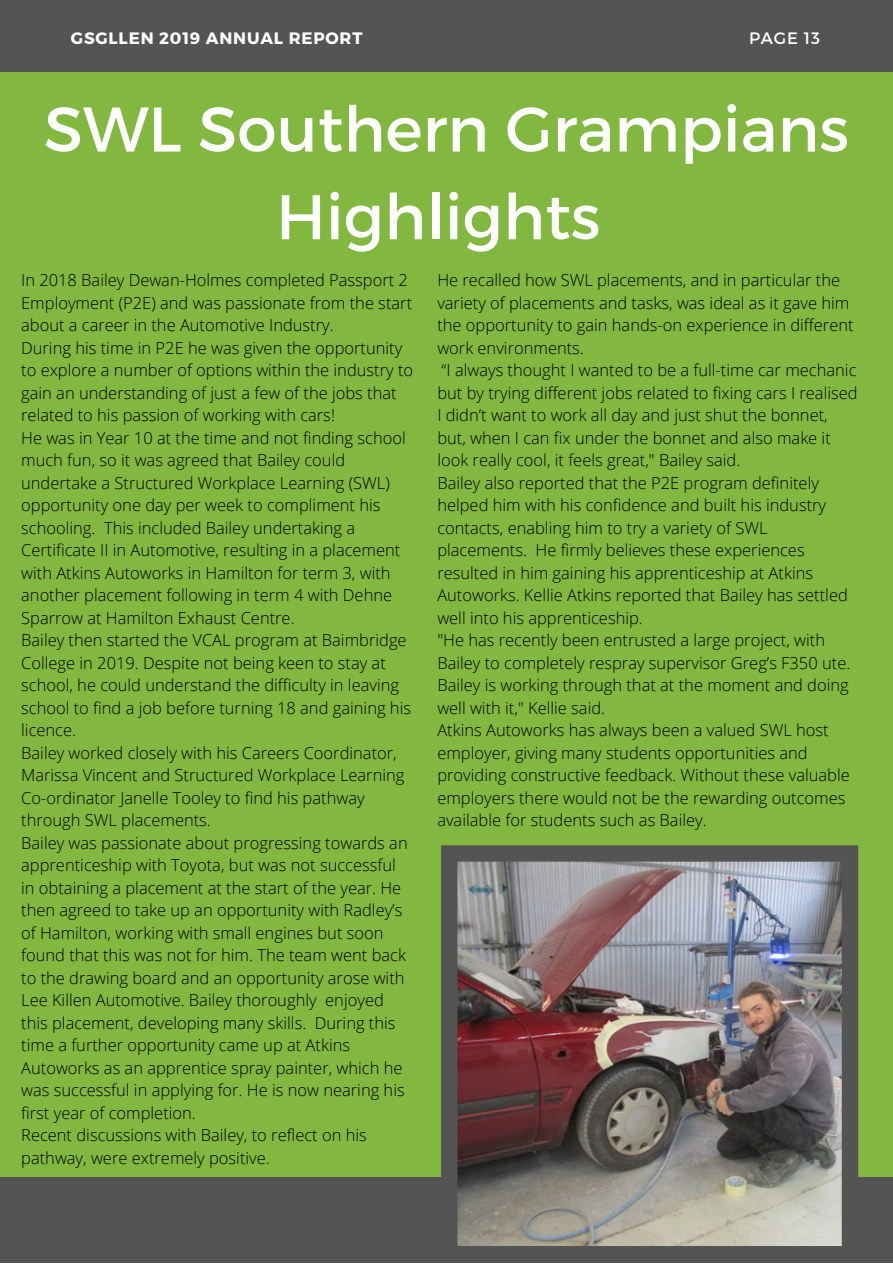
<style>
.page{position:relative;width:893px;height:1264px;background:#fff}
.page>*{position:absolute;margin:0;border:0;box-sizing:border-box;transform-origin:0 0}
.t1{font:63px/87.6px "Montserrat";color:#fff;text-align:center}
.t2{font:300 16.5px/22.5px "Open Sans";color:#000}
.t3{font:700 16.5px "Montserrat";letter-spacing:.05em;color:#fff}
.t4{font:16.5px "Montserrat";letter-spacing:.05em;color:#fff}
</style>
<div class="page">
<div style="left:0;top:0;width:892px;height:1262px;background:#82b840"></div>
<div style="left:0;top:1177px;width:892px;height:85px;background:#545454"></div>
<img style="left:441px;top:845px;width:417px;height:401px">
<div style="left:0;top:0;width:892px;height:71px;background:#545454"></div>
<p class="t3" style="left:71px;top:27px;width:293px">GSGLLEN 2019 ANNUAL REPORT</p>
<p class="t4" style="left:749px;top:27px;width:73px">PAGE 13</p>
<p class="t1" style="left:44px;top:82px;width:806px">SWL Southern Grampians<br>Highlights</p>
<p class="t2" style="left:21px;top:269px;width:392px">In 2018 Bailey Dewan-Holmes completed Passport 2<br>Employment (P2E) and was passionate from the start about a career in the Automotive Industry.</p>
<p class="t2" style="left:21px;top:336px;width:393px">During his time in P2E he was given the opportunity to explore a number of options within the industry to gain an understanding of just a few of the jobs that related to his passion of working with cars!</p>
<p class="t2" style="left:21px;top:426px;width:386px">He was in Year 10 at the time and not finding school much fun, so it was agreed that Bailey could undertake a Structured Workplace Learning (SWL) opportunity one day per week to compliment his schooling. This included Bailey undertaking a Certificate II in Automotive, resulting in a placement with Atkins Autoworks in Hamilton for term 3, with another placement following in term 4 with Dehne Sparrow at Hamilton Exhaust Centre.</p>
<p class="t2" style="left:21px;top:628px;width:391px">Bailey then started the VCAL program at Baimbridge College in 2019. Despite not being keen to stay at school, he could understand the difficulty in leaving school to find a job before turning 18 and gaining his licence.</p>
<p class="t2" style="left:21px;top:741px;width:385px">Bailey worked closely with his Careers Coordinator, Marissa Vincent and Structured Workplace Learning Co-ordinator Janelle Tooley to find his pathway through SWL placements.</p>
<p class="t2" style="left:21px;top:831px;width:388px">Bailey was passionate about progressing towards an apprenticeship with Toyota, but was not successful in obtaining a placement at the start of the year. He then agreed to take up an opportunity with Radley’s of Hamilton, working with small engines but soon found that this was not for him. The team went back to the drawing board and an opportunity arose with Lee Killen Automotive. Bailey thoroughly enjoyed this placement, developing many skills. During this time a further opportunity came up at Atkins Autoworks as an apprentice spray painter, which he was successful in applying for. He is now nearing his first year of completion.</p>
<p class="t2" style="left:21px;top:1123px;width:347px">Recent discussions with Bailey, to reflect on his pathway, were extremely positive.</p>
<p class="t2" style="left:437px;top:269px;width:418px">He recalled how SWL placements, and in particular the variety of placements and tasks, was ideal as it gave him the opportunity to gain hands-on experience in different work environments.</p>
<p class="t2" style="left:437px;top:359px;width:422px">“I always thought I wanted to be a full-time car mechanic but by trying different jobs related to fixing cars I realised I didn’t want to work all day and just shut the bonnet, but, when I can fix under the bonnet and also make it look really cool, it feels great," Bailey said.</p>
<p class="t2" style="left:437px;top:471px;width:412px">Bailey also reported that the P2E program definitely helped him with his confidence and built his industry contacts, enabling him to try a variety of SWL placements. He firmly believes these experiences resulted in him gaining his apprenticeship at Atkins Autoworks. Kellie Atkins reported that Bailey has settled well into his apprenticeship.</p>
<p class="t2" style="left:437px;top:628px;width:414px">"He has recently been entrusted a large project, with Bailey to completely respray supervisor Greg’s F350 ute.<br>Bailey is working through that at the moment and doing well with it," Kellie said.</p>
<p class="t2" style="left:437px;top:718px;width:414px">Atkins Autoworks has always been a valued SWL host employer, giving many students opportunities and providing constructive feedback. Without these valuable employers there would not be the rewarding outcomes available for students such as Bailey.</p>
</div>
